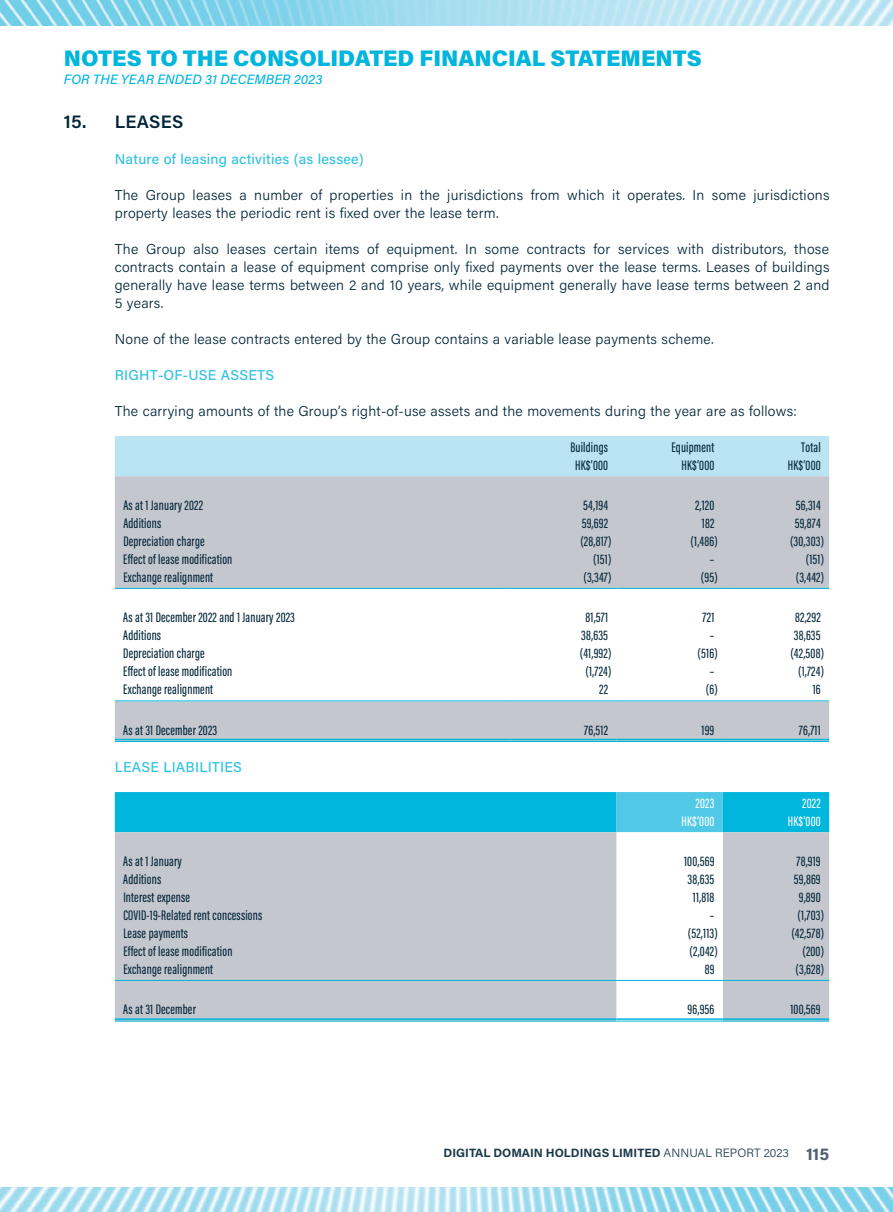
<style>
.page{position:relative;width:893px;height:1212px;background:#fff}
.page>*{position:absolute;margin:0;border:0;box-sizing:border-box;transform-origin:0 0}
.t1{font:900 22.5px "Acumin Pro";color:#00b6dc}
.t2{font:600 18px "Acumin Pro";letter-spacing:.015em;color:#002538}
.t3{font:500 14.25px "Acumin Pro Extra Cond";letter-spacing:.015em;color:#002538}
.t4{font:300 14.25px/18px "Acumin Pro";letter-spacing:.015em;color:#002538}
.t5{font:500 14.25px "Acumin Pro";letter-spacing:.015em;color:#2fc2e2}
.t6{font:500 14.25px "Acumin Pro Extra Cond";letter-spacing:.015em;color:#fff}
.t7{font:italic 500 13.5px "Acumin Pro";letter-spacing:.01em;color:#00b6dc}
.t8{font:700 12px "Acumin Pro";color:#1b394a}
.s1{font-weight:300}
.s2{font-size:17.25px;color:#525f6f}
</style>
<div class="page">
<img style="left:0;top:0;width:893px;height:1212px">
<div style="left:0;top:26px;width:893px;height:1160px;background:#fff"></div>
<div style="left:115px;top:436px;width:714px;height:40px;background:#bbe4f3"></div>
<div style="left:115px;top:476px;width:714px;height:265px;background:#c5c7ce"></div>
<svg style="left:115px;top:589px;width:714px;height:111px"></svg>
<hr style="left:115px;top:588px;width:395px;height:1px;background:#00b6dc">
<hr style="left:510px;top:588px;width:107px;height:1px;background:#00b6dc">
<hr style="left:617px;top:588px;width:106px;height:1px;background:#00b6dc">
<hr style="left:723px;top:588px;width:106px;height:1px;background:#00b6dc">
<hr style="left:115px;top:700px;width:395px;height:1px;background:#00b6dc">
<hr style="left:510px;top:700px;width:107px;height:1px;background:#00b6dc">
<hr style="left:617px;top:700px;width:106px;height:1px;background:#00b6dc">
<hr style="left:723px;top:700px;width:106px;height:1px;background:#00b6dc">
<hr style="left:115px;top:739px;width:395px;height:1px;background:#00b6dc">
<hr style="left:115px;top:741px;width:395px;height:1px;background:#00b6dc">
<hr style="left:510px;top:739px;width:107px;height:1px;background:#00b6dc">
<hr style="left:510px;top:741px;width:107px;height:1px;background:#00b6dc">
<hr style="left:617px;top:739px;width:106px;height:1px;background:#00b6dc">
<hr style="left:617px;top:741px;width:106px;height:1px;background:#00b6dc">
<hr style="left:723px;top:739px;width:106px;height:1px;background:#00b6dc">
<hr style="left:723px;top:741px;width:106px;height:1px;background:#00b6dc">
<svg style="left:115px;top:792px;width:714px;height:229px;background:#aacbd6"></svg>
<hr style="left:115px;top:980px;width:502px;height:1px;background:#00b6dc">
<hr style="left:617px;top:980px;width:106px;height:1px;background:#00b6dc">
<hr style="left:723px;top:980px;width:106px;height:1px;background:#00b6dc">
<hr style="left:115px;top:1018px;width:502px;height:2px;background:#00b6dc">
<hr style="left:115px;top:1021px;width:502px;height:1px;background:#00b6dc">
<hr style="left:617px;top:1018px;width:106px;height:2px;background:#00b6dc">
<hr style="left:617px;top:1021px;width:106px;height:1px;background:#00b6dc">
<hr style="left:723px;top:1018px;width:106px;height:2px;background:#00b6dc">
<hr style="left:723px;top:1021px;width:106px;height:1px;background:#00b6dc">
<h1 class="t1" style="left:64px;top:42px;width:640px">NOTES TO THE CONSOLIDATED FINANCIAL STATEMENTS</h1>
<p class="t7" style="left:64px;top:70px;width:260px">FOR THE YEAR ENDED 31 DECEMBER 2023</p>
<p class="t2" style="left:64px;top:109px;width:121px">15. LEASES</p>
<p class="t5" style="left:115px;top:149px;width:251px">Nature of leasing activities (as lessee)</p>
<p class="t4" style="left:115px;top:185px;width:716px">The Group leases a number of properties in the jurisdictions from which it operates. In some jurisdictions property leases the periodic rent is fixed over the lease term.</p>
<p class="t4" style="left:115px;top:239px;width:716px;text-align:justify">The Group also leases certain items of equipment. In some contracts for services with distributors, those contracts contain a lease of equipment comprise only fixed payments over the lease terms. Leases of buildings generally have lease terms between 2 and 10 years, while equipment generally have lease terms between 2 and 5 years.</p>
<p class="t4" style="left:115px;top:329px;width:600px">None of the lease contracts entered by the Group contains a variable lease payments scheme.</p>
<p class="t5" style="left:115px;top:365px;width:161px">RIGHT-OF-USE ASSETS</p>
<p class="t4" style="left:115px;top:401px;width:683px">The carrying amounts of the Group’s right-of-use assets and the movements during the year are as follows:</p>
<p class="t3" style="left:570px;top:438px;width:39px">Buildings</p>
<p class="t3" style="left:671px;top:438px;width:44px">Equipment</p>
<p class="t3" style="left:801px;top:438px;width:21px">Total</p>
<p class="t3" style="left:575px;top:456px;width:34px">HK$’000</p>
<p class="t3" style="left:682px;top:456px;width:34px">HK$’000</p>
<p class="t3" style="left:788px;top:456px;width:34px">HK$’000</p>
<p class="t3" style="left:123px;top:496px;width:81px">As at 1 January 2022</p>
<p class="t3" style="left:583px;top:496px;width:26px">54,194</p>
<p class="t3" style="left:695px;top:496px;width:21px">2,120</p>
<p class="t3" style="left:796px;top:496px;width:26px">56,314</p>
<p class="t3" style="left:123px;top:514px;width:39px">Additions</p>
<p class="t3" style="left:582px;top:514px;width:28px">59,692</p>
<p class="t3" style="left:702px;top:514px;width:14px">182</p>
<p class="t3" style="left:795px;top:514px;width:28px">59,874</p>
<p class="t3" style="left:123px;top:532px;width:83px">Depreciation charge</p>
<p class="t3" style="left:580px;top:532px;width:33px">(28,817)</p>
<p class="t3" style="left:691px;top:532px;width:29px">(1,486)</p>
<p class="t3" style="left:790px;top:532px;width:36px">(30,303)</p>
<p class="t3" style="left:123px;top:550px;width:111px">Effect of lease modification</p>
<p class="t3" style="left:593px;top:550px;width:20px">(151)</p>
<p class="t3" style="left:710px;top:550px;width:6px">–</p>
<p class="t3" style="left:806px;top:550px;width:20px">(151)</p>
<p class="t3" style="left:123px;top:568px;width:91px">Exchange realignment</p>
<p class="t3" style="left:583px;top:568px;width:29px">(3,347)</p>
<p class="t3" style="left:701px;top:568px;width:18px">(95)</p>
<p class="t3" style="left:796px;top:568px;width:30px">(3,442)</p>
<p class="t3" style="left:123px;top:609px;width:173px">As at 31 December 2022 and 1 January 2023</p>
<p class="t3" style="left:585px;top:609px;width:24px">81,571</p>
<p class="t3" style="left:703px;top:609px;width:13px">721</p>
<p class="t3" style="left:795px;top:609px;width:27px">82,292</p>
<p class="t3" style="left:123px;top:627px;width:39px">Additions</p>
<p class="t3" style="left:581px;top:627px;width:28px">38,635</p>
<p class="t3" style="left:710px;top:627px;width:6px">–</p>
<p class="t3" style="left:794px;top:627px;width:28px">38,635</p>
<p class="t3" style="left:123px;top:645px;width:83px">Depreciation charge</p>
<p class="t3" style="left:580px;top:645px;width:33px">(41,992)</p>
<p class="t3" style="left:698px;top:645px;width:22px">(516)</p>
<p class="t3" style="left:790px;top:645px;width:35px">(42,508)</p>
<p class="t3" style="left:123px;top:663px;width:111px">Effect of lease modification</p>
<p class="t3" style="left:585px;top:663px;width:27px">(1,724)</p>
<p class="t3" style="left:710px;top:663px;width:6px">–</p>
<p class="t3" style="left:798px;top:663px;width:27px">(1,724)</p>
<p class="t3" style="left:123px;top:681px;width:91px">Exchange realignment</p>
<p class="t3" style="left:599px;top:681px;width:10px">22</p>
<p class="t3" style="left:706px;top:681px;width:13px">(6)</p>
<p class="t3" style="left:813px;top:681px;width:9px">16</p>
<p class="t3" style="left:123px;top:721px;width:95px">As at 31 December 2023</p>
<p class="t3" style="left:584px;top:721px;width:25px">76,512</p>
<p class="t3" style="left:702px;top:721px;width:14px">199</p>
<p class="t3" style="left:799px;top:721px;width:23px">76,711</p>
<p class="t5" style="left:115px;top:757px;width:129px">LEASE LIABILITIES</p>
<p class="t6" style="left:695px;top:794px;width:20px">2023</p>
<p class="t6" style="left:802px;top:794px;width:20px">2022</p>
<p class="t6" style="left:681px;top:812px;width:34px">HK$’000</p>
<p class="t6" style="left:788px;top:812px;width:34px">HK$’000</p>
<p class="t3" style="left:123px;top:852px;width:60px">As at 1 January</p>
<p class="t3" style="left:684px;top:852px;width:32px">100,569</p>
<p class="t3" style="left:796px;top:852px;width:26px">78,919</p>
<p class="t3" style="left:123px;top:870px;width:39px">Additions</p>
<p class="t3" style="left:688px;top:870px;width:28px">38,635</p>
<p class="t3" style="left:794px;top:870px;width:28px">59,869</p>
<p class="t3" style="left:123px;top:888px;width:68px">Interest expense</p>
<p class="t3" style="left:693px;top:888px;width:23px">11,818</p>
<p class="t3" style="left:799px;top:888px;width:23px">9,890</p>
<p class="t3" style="left:123px;top:906px;width:141px">COVID-19-Related rent concessions</p>
<p class="t3" style="left:710px;top:906px;width:6px">–</p>
<p class="t3" style="left:798px;top:906px;width:28px">(1,703)</p>
<p class="t3" style="left:123px;top:924px;width:66px">Lease payments</p>
<p class="t3" style="left:688px;top:924px;width:31px">(52,113)</p>
<p class="t3" style="left:791px;top:924px;width:34px">(42,578)</p>
<p class="t3" style="left:123px;top:942px;width:111px">Effect of lease modification</p>
<p class="t3" style="left:690px;top:942px;width:30px">(2,042)</p>
<p class="t3" style="left:802px;top:942px;width:23px">(200)</p>
<p class="t3" style="left:123px;top:960px;width:91px">Exchange realignment</p>
<p class="t3" style="left:705px;top:960px;width:11px">89</p>
<p class="t3" style="left:795px;top:960px;width:30px">(3,628)</p>
<p class="t3" style="left:123px;top:1001px;width:74px">As at 31 December</p>
<p class="t3" style="left:688px;top:1001px;width:28px">96,956</p>
<p class="t3" style="left:790px;top:1001px;width:32px">100,569</p>
<p class="t8" style="left:444px;top:1145px;width:387px">DIGITAL DOMAIN HOLDINGS LIMITED <span class="s1">ANNUAL REPORT 2023</span> <span class="s2">115</span></p>
</div>
